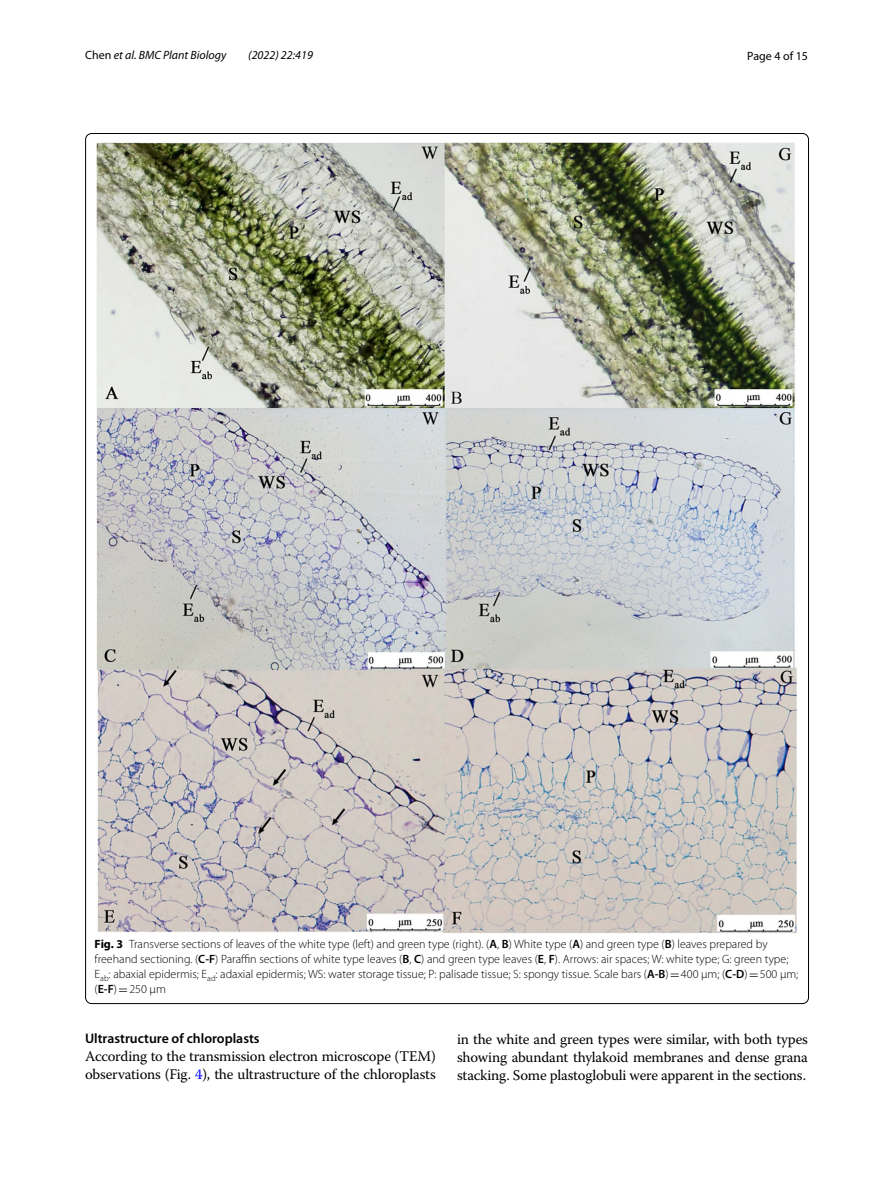
<style>
.page{position:relative;width:893px;height:1187px;background:#fff}
.page>*{position:absolute;margin:0;border:0;box-sizing:border-box;transform-origin:0 0}
.t1{font:14.7px/18px "Warnock Pro";letter-spacing:-.015em;color:#000}
.t2{font:600 13.8px "Myriad Pro";color:#000}
.t3{font:300 12px/15px "Myriad Pro";color:#000}
.t4{font:italic 12px "Myriad Pro";color:#000}
.t5{font:12px "Myriad Pro";color:#000}
.s1{font-style:normal}
.s2{font-weight:700}
.s3{font-weight:600}
.s4{font-family:"MTSY";font-weight:400}
.s5{color:#00f}
</style>
<div class="page">
<img style="left:97px;top:142px;width:700px;height:791px">
<p class="t4" style="left:85px;top:48px;width:143px"><span class="s1">Chen</span> et al. BMC Plant Biology</p>
<p class="t4" style="left:248px;top:48px;width:66px">(2022) 22:419</p>
<p class="t5" style="left:747px;top:48px;width:62px">Page 4 of 15</p>
<p class="t3" style="left:95px;top:936px;width:705px"><span class="s2">Fig. 3</span> Transverse sections of leaves of the white type (left) and green type (right). (<span class="s3">A</span>, <span class="s3">B</span>) White type (<span class="s3">A</span>) and green type (<span class="s3">B</span>) leaves prepared by freehand sectioning. (<span class="s3">C-F</span>) Paraffin sections of white type leaves (<span class="s3">B</span>, <span class="s3">C</span>) and green type leaves (<span class="s3">E</span>, <span class="s3">F</span>). Arrows: air spaces; W: white type; G: green type; E<sub>ab</sub>: abaxial epidermis; E<sub>ad</sub>: adaxial epidermis; WS: water storage tissue; P: palisade tissue; S: spongy tissue. Scale bars (<span class="s3">A-B</span>)<span class="s4">=</span>400 μm; (<span class="s3">C-D</span>)<span class="s4">=</span>500 μm; (<span class="s3">E-F</span>)<span class="s4">=</span>250 μm</p>
<p class="t2" style="left:85px;top:1029px;width:176px">Ultrastructure of chloroplasts</p>
<p class="t1" style="left:85px;top:1047px;width:352px">According to the transmission electron microscope (TEM) observations (Fig. <span class="s5">4</span>), the ultrastructure of the chloroplasts</p>
<p class="t1" style="left:457px;top:1029px;width:352px;text-align:justify">in the white and green types were similar, with both types showing abundant thylakoid membranes and dense grana stacking. Some plastoglobuli were apparent in the sections.</p>
</div>
